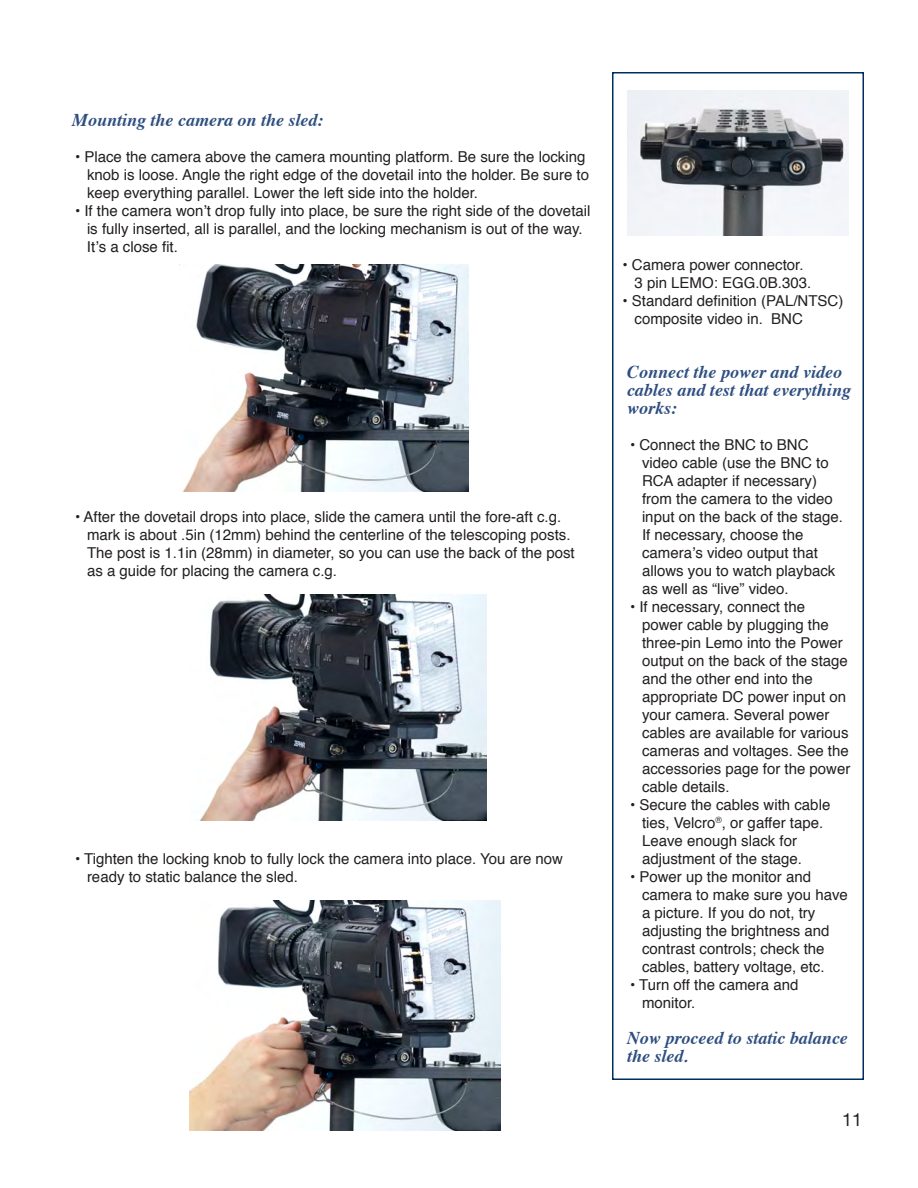
<style>
.page{position:relative;width:918px;height:1188px;background:#fff}
.page>*{position:absolute;margin:0;border:0;box-sizing:border-box;transform-origin:0 0}
.bullet_heading{font:italic 700 18px/18px "Times";color:#2e4e80}
.t1{font:18px "Helvetica Neue";color:#231f20}
.bullet_list{font:15px/18px "Helvetica";color:#231f20}
</style>
<div class="page">
<img style="left:189px;top:900px;width:311px;height:230px">
<img style="left:627px;top:90px;width:222px;height:145px">
<img style="left:182px;top:265px;width:286px;height:226px">
<img style="left:200px;top:594px;width:286px;height:226px">
<div style="left:612px;top:72px;width:252px;height:1008px;border:2px solid #002c62"></div>
<p class="bullet_heading" style="left:72px;top:109px;width:253px">Mounting the camera on the sled:</p>
<p class="bullet_list" style="left:87px;top:148px;width:504px;text-indent:-12px">• Place the camera above the camera mounting platform. Be sure the locking knob is loose. Angle the right edge of the dovetail into the holder. Be sure to keep everything parallel. Lower the left side into the holder.</p>
<p class="bullet_list" style="left:87px;top:202px;width:505px;text-indent:-12px">• If the camera won’t drop fully into place, be sure the right side of the dovetail is fully inserted, all is parallel, and the locking mechanism is out of the way.<br>It’s a close fit.</p>
<p class="bullet_list" style="left:87px;top:508px;width:489px;text-indent:-12px">• After the dovetail drops into place, slide the camera until the fore-aft c.g. mark is about .5in (12mm) behind the centerline of the telescoping posts.<br>The post is 1.1in (28mm) in diameter, so you can use the back of the post as a guide for placing the camera c.g.</p>
<p class="bullet_list" style="left:87px;top:850px;width:478px;text-indent:-12px">• Tighten the locking knob to fully lock the camera into place. You are now ready to static balance the sled.</p>
<p class="bullet_list" style="left:634px;top:256px;width:178px;text-indent:-12px">• Camera power connector.<br>3 pin LEMO: EGG.0B.303.</p>
<p class="bullet_list" style="left:634px;top:292px;width:210px;text-indent:-12px">• Standard definition (PAL/NTSC) composite video in. BNC</p>
<p class="bullet_heading" style="left:627px;top:361px;width:226px">Connect the power and video cables and test that everything works:</p>
<p class="bullet_list" style="left:642px;top:436px;width:202px;text-indent:-12px">• Connect the BNC to BNC video cable (use the BNC to<br>RCA adapter if necessary) from the camera to the video input on the back of the stage.<br>If necessary, choose the camera’s video output that allows you to watch playback as well as “live” video.</p>
<p class="bullet_list" style="left:642px;top:598px;width:210px;text-indent:-12px">• If necessary, connect the<br>power cable by plugging the three-pin Lemo into the Power output on the back of the stage and the other end into the appropriate DC power input on your camera. Several power cables are available for various cameras and voltages. See the accessories page for the power cable details.</p>
<p class="bullet_list" style="left:642px;top:796px;width:190px;text-indent:-12px">• Secure the cables with cable ties, Velcro<sup>®</sup>, or gaffer tape.<br>Leave enough slack for adjustment of the stage.</p>
<p class="bullet_list" style="left:642px;top:868px;width:207px;text-indent:-12px">• Power up the monitor and camera to make sure you have a picture. If you do not, try adjusting the brightness and contrast controls; check the cables, battery voltage, etc.</p>
<p class="bullet_list" style="left:642px;top:976px;width:158px;text-indent:-12px">• Turn off the camera and monitor.</p>
<p class="bullet_heading" style="left:627px;top:1027px;width:222px">Now proceed to static balance the sled.</p>
<p class="t1" style="left:842px;top:1109px;width:22px">11</p>
</div>
